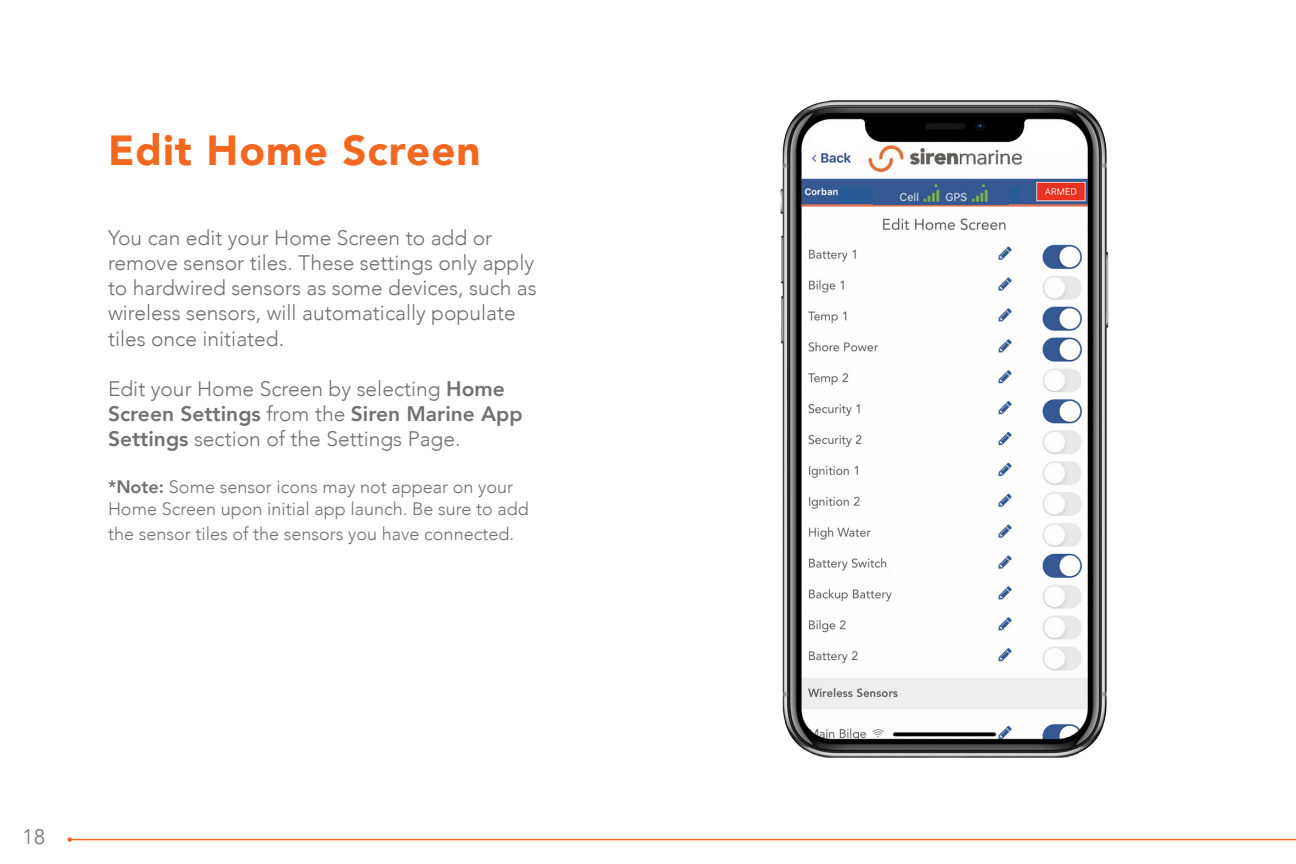
<style>
.page{position:relative;width:1296px;height:864px;background:#fff}
.page>*{position:absolute;margin:0;border:0;box-sizing:border-box;transform-origin:0 0}
.t1{font:900 42px "Avenir";letter-spacing:.025em;color:#f36821}
.t2{font:300 21px/25.2px "Avenir";color:#717171}
.t3{font:300 18px/21.6px "Avenir";color:#717171}
.s1{font-weight:800}
</style>
<div class="page">
<hr style="left:70px;top:839px;width:1226px;height:1px;background:#f36821">
<svg style="left:68px;top:837px;width:4px;height:5px"></svg>
<img style="left:780px;top:100px;width:329px;height:658px">
<div style="left:1024px;top:125px;width:55px;height:23px;background:#fff;border-radius:12px"></div>
<div style="left:812px;top:125px;width:52px;height:23px;background:#fff;border-radius:12px"></div>
<div style="left:968px;top:187px;width:52px;height:16px;background:#285a96"></div>
<div style="left:840px;top:187px;width:33px;height:16px;background:#285a96"></div>
<img style="left:873px;top:187px;width:136px;height:18px">
<p class="t1" style="left:108px;top:115px;width:374px">Edit Home Screen</p>
<p class="t2" style="left:108px;top:225px;width:430px">You can edit your Home Screen to add or remove sensor tiles. These settings only apply to hardwired sensors as some devices, such as wireless sensors, will automatically populate tiles once initiated.</p>
<p class="t2" style="left:108px;top:376px;width:416px">Edit your Home Screen by selecting <span class="s1">Home<br>Screen Settings</span> from the <span class="s1">Siren Marine App<br>Settings</span> section of the Settings Page.</p>
<p class="t3" style="left:108px;top:476px;width:422px"><span class="s1">*Note:</span> Some sensor icons may not appear on your<br>Home Screen upon initial app launch. Be sure to add</p>
<p class="t3" style="left:108px;top:523px;width:408px">the sensor tiles of the sensors you have connected.</p>
<p class="t2" style="left:23px;top:824px;width:24px">18</p>
</div>
